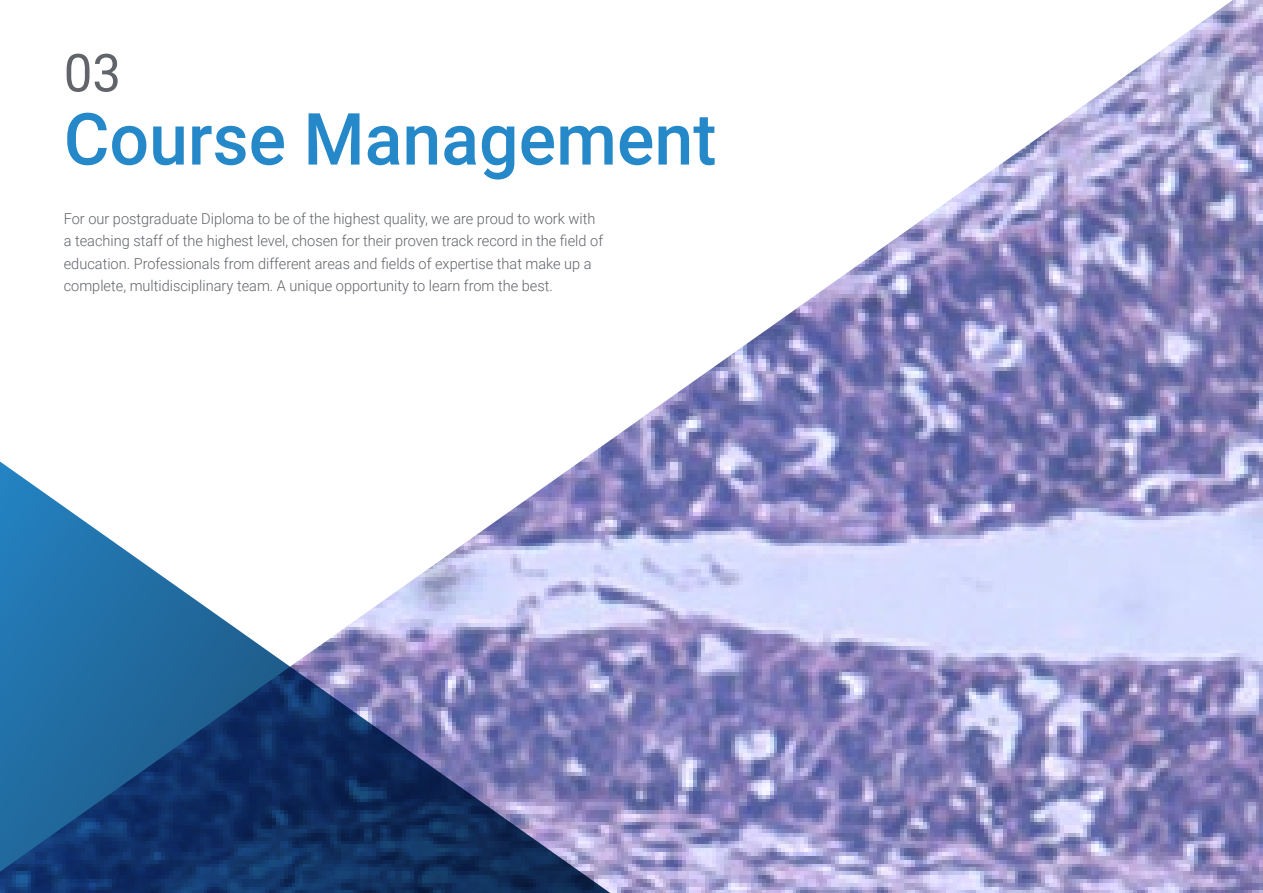
<style>
.page{position:relative;width:1263px;height:893px;background:#fff}
.page>*{position:absolute;margin:0;border:0;box-sizing:border-box;transform-origin:0 0}
.t1{font:500 72px "Roboto";color:#2488c9}
.t2{font:52.5px "Roboto";color:#61646a}
.t3{font:300 15px/22.5px "Roboto";color:#61646a}
</style>
<div class="page">
<img style="left:602px;top:0;width:661px;height:893px">
<svg style="left:0;top:446px;width:640px;height:447px"></svg>
<h2 class="t2" style="left:64px;top:36px;width:59px">03</h2>
<h1 class="t1" style="left:64px;top:89px;width:654px">Course Management</h1>
<p class="t3" style="left:64px;top:207px;width:541px">For our postgraduate Diploma to be of the highest quality, we are proud to work with a teaching staff of the highest level, chosen for their proven track record in the field of education. Professionals from different areas and fields of expertise that make up a complete, multidisciplinary team. A unique opportunity to learn from the best.</p>
</div>
